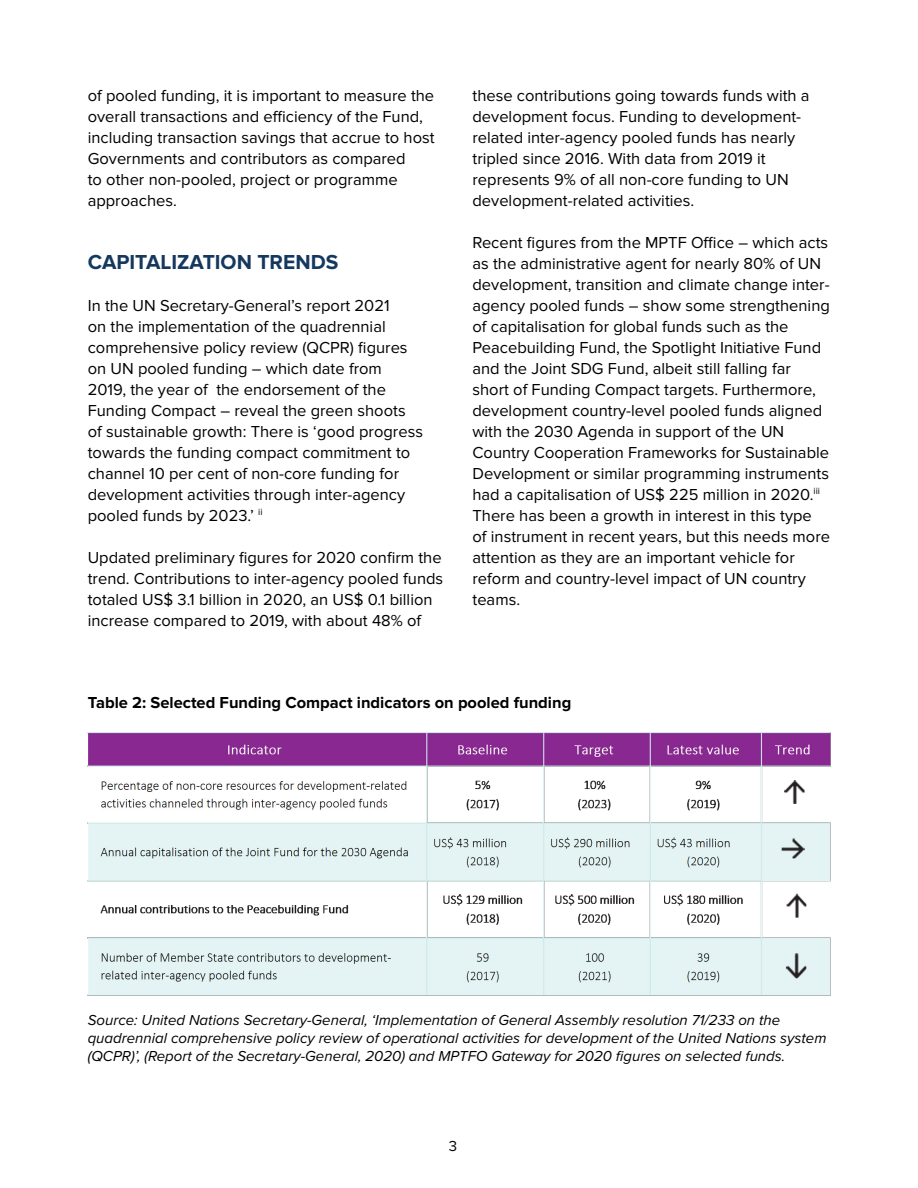
<style>
.page{position:relative;width:918px;height:1188px;background:#fff}
.page>*{position:absolute;margin:0;border:0;box-sizing:border-box;transform-origin:0 0}
.t1{font:700 21px "Proxima Nova";color:#15385f}
.t2{font:16.5px/21px "Proxima Nova";color:#000}
.t3{font:700 16.5px "Proxima Nova";color:#000}
.t4{font:italic 15px/18px "Proxima Nova";color:#000}
.t5{font:15px "Proxima Nova";color:#000}
</style>
<div class="page">
<img style="left:88px;top:732px;width:742px;height:263px">
<p class="t2" style="left:88px;top:85px;width:348px">of pooled funding, it is important to measure the overall transactions and efficiency of the Fund, including transaction savings that accrue to host Governments and contributors as compared<br>to other non-pooled, project or programme approaches.</p>
<p class="t1" style="left:88px;top:250px;width:252px">CAPITALIZATION TRENDS</p>
<p class="t2" style="left:88px;top:295px;width:337px">In the UN Secretary-General’s report 2021<br>on the implementation of the quadrennial comprehensive policy review (QCPR) figures on UN pooled funding – which date from 2019, the year of the endorsement of the Funding Compact – reveal the green shoots of sustainable growth: There is ‘good progress towards the funding compact commitment to channel 10 per cent of non-core funding for development activities through inter-agency pooled funds by 2023.’ <sup>ii</sup></p>
<p class="t2" style="left:88px;top:547px;width:357px">Updated preliminary figures for 2020 confirm the trend. Contributions to inter-agency pooled funds totaled US$ 3.1 billion in 2020, an US$ 0.1 billion increase compared to 2019, with about 48% of</p>
<p class="t2" style="left:472px;top:85px;width:339px">these contributions going towards funds with a development focus. Funding to development&shy;related inter-agency pooled funds has nearly tripled since 2016. With data from 2019 it represents 9% of all non-core funding to UN development-related activities.</p>
<p class="t2" style="left:472px;top:232px;width:359px">Recent figures from the MPTF Office – which acts as the administrative agent for nearly 80% of UN development, transition and climate change inter&shy;agency pooled funds – show some strengthening of capitalisation for global funds such as the Peacebuilding Fund, the Spotlight Initiative Fund and the Joint SDG Fund, albeit still falling far short of Funding Compact targets. Furthermore, development country-level pooled funds aligned with the 2030 Agenda in support of the UN Country Cooperation Frameworks for Sustainable Development or similar programming instruments had a capitalisation of US$ 225 million in 2020.<sup>iii </sup>There has been a growth in interest in this type of instrument in recent years, but this needs more attention as they are an important vehicle for reform and country-level impact of UN country teams.</p>
<p class="t3" style="left:88px;top:693px;width:485px">Table 2: Selected Funding Compact indicators on pooled funding</p>
<p class="t4" style="left:88px;top:1011px;width:740px">Source: United Nations Secretary-General, ‘Implementation of General Assembly resolution 71/233 on the quadrennial comprehensive policy review of operational activities for development of the United Nations system (QCPR)’, (Report of the Secretary-General, 2020) and MPTFO Gateway for 2020 figures on selected funds.</p>
<p class="t5" style="left:449px;top:1137px;width:10px">3</p>
</div>
